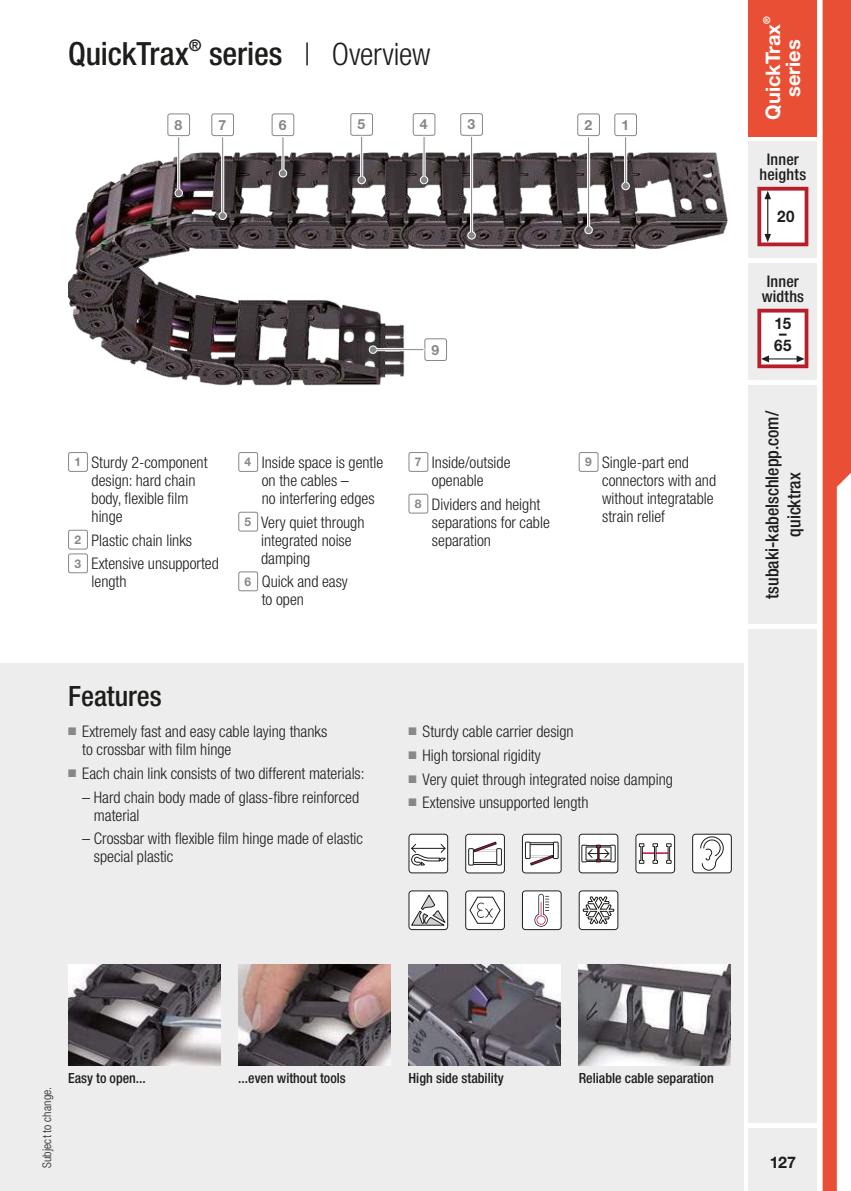
<style>
.page{position:relative;width:851px;height:1191px;background:#fff}
.page>*{position:absolute;margin:0;border:0;box-sizing:border-box;transform-origin:0 0}
.t1{font:500 condensed 32px "Helvetica Neue LT Std";letter-spacing:-.005em;color:#1d1d1b}
.t2{font:500 condensed 28px "Helvetica Neue LT Std";color:#1d1d1b}
.t3{font:700 20px "Helvetica Neue LT Std";color:#fff}
.t4{font:500 condensed 18px/22px "Helvetica Neue LT Std";color:#1d1d1b;text-align:center}
.t5{font:300 condensed 16px/18px "Helvetica Neue LT Std";color:#1d1d1b}
.t6{font:500 condensed 16px/15px "Helvetica Neue LT Std";letter-spacing:.01em;color:#1d1d1b;text-align:center}
.t7{font:700 16px/12px "Helvetica Neue LT Std";letter-spacing:.005em;color:#1d1d1b;text-align:center;scale:.95 1}
.t8{font:700 16px "Helvetica Neue LT Std";letter-spacing:.005em;color:#1d1d1b}
.t9{font:500 condensed 14px "Helvetica Neue LT Std";color:#1d1d1b}
.t10{font:700 14px "Helvetica Neue LT Std";color:#878787}
.t11{font:300 condensed 12px "Helvetica Neue LT Std";letter-spacing:.015em;color:#1d1d1b}
.t12{font:700 9.6px "Helvetica Neue LT Std";color:#fff}
.s1{font-weight:300;font-size:31px}
.s2{font-weight:700;font-stretch:normal;font-size:12px;color:#878787}
.s3{color:#878787}
</style>
<div class="page">
<img style="left:68px;top:125px;width:660px;height:261px">
<div style="left:0;top:663px;width:743px;height:528px;background:#ededed"></div>
<svg style="left:408px;top:833px;width:40px;height:40px;background:#d5d5d5"></svg>
<svg style="left:578px;top:833px;width:40px;height:40px;background:#cac8c8"></svg>
<svg style="left:635px;top:833px;width:40px;height:40px;background:#d4d0d1"></svg>
<svg style="left:692px;top:833px;width:39px;height:40px;background:#dcdcdc"></svg>
<svg style="left:408px;top:890px;width:40px;height:40px;background:#cacac9"></svg>
<svg style="left:465px;top:890px;width:40px;height:40px;background:#d7d7d6"></svg>
<svg style="left:522px;top:890px;width:39px;height:40px;background:#e1ddde"></svg>
<svg style="left:578px;top:890px;width:40px;height:40px;background:#c4c4c3"></svg>
<img style="left:68px;top:964px;width:152px;height:101px">
<img style="left:408px;top:964px;width:152px;height:101px">
<img style="left:578px;top:964px;width:152px;height:101px">
<img style="left:238px;top:964px;width:152px;height:101px">
<svg style="left:465px;top:833px;width:40px;height:40px;background:#d1cecf"></svg>
<svg style="left:522px;top:833px;width:39px;height:40px;background:#d3d1d1"></svg>
<div style="left:748px;top:0;width:68px;height:136px;background:#e94f35"></div>
<div style="left:748px;top:1128px;width:68px;height:63px;background:#ededed"></div>
<div style="left:748px;top:142px;width:68px;height:116px;background:#ededed"></div>
<div style="left:748px;top:264px;width:68px;height:116px;background:#ededed"></div>
<div style="left:748px;top:629px;width:68px;height:494px;background:#ededed"></div>
<div style="left:748px;top:386px;width:68px;height:238px;background:#ededed"></div>
<svg style="left:757px;top:187px;width:51px;height:59px;background:#e6c1c3"></svg>
<svg style="left:757px;top:309px;width:51px;height:59px;background:#e6c2c4"></svg>
<svg style="left:822px;top:0;width:28px;height:1191px"></svg>
<div style="left:614px;top:113px;width:23px;height:23px;border:1px solid #878787;border-radius:2px"></div>
<svg style="left:620px;top:136px;width:10px;height:55px"></svg>
<div style="left:577px;top:113px;width:23px;height:23px;border:1px solid #878787;border-radius:2px"></div>
<svg style="left:583px;top:136px;width:10px;height:99px"></svg>
<div style="left:350px;top:113px;width:23px;height:23px;border:1px solid #878787;border-radius:2px"></div>
<svg style="left:357px;top:135px;width:9px;height:50px"></svg>
<div style="left:412px;top:113px;width:23px;height:23px;border:1px solid #878787;border-radius:2px"></div>
<svg style="left:419px;top:135px;width:10px;height:50px"></svg>
<div style="left:460px;top:113px;width:23px;height:23px;border:1px solid #878787;border-radius:2px"></div>
<svg style="left:466px;top:135px;width:10px;height:105px"></svg>
<div style="left:271px;top:113px;width:23px;height:23px;border:1px solid #878787;border-radius:2px"></div>
<svg style="left:278px;top:136px;width:10px;height:42px"></svg>
<div style="left:211px;top:113px;width:23px;height:23px;border:1px solid #878787;border-radius:2px"></div>
<svg style="left:218px;top:136px;width:9px;height:84px"></svg>
<div style="left:167px;top:113px;width:23px;height:23px;border:1px solid #878787;border-radius:2px"></div>
<svg style="left:174px;top:136px;width:9px;height:62px"></svg>
<div style="left:424px;top:338px;width:23px;height:23px;border:1px solid #878787;border-radius:2px"></div>
<svg style="left:368px;top:345px;width:57px;height:9px"></svg>
<div style="left:68px;top:452px;width:20px;height:20px;border:1px solid #878787;border-radius:2px"></div>
<div style="left:68px;top:530px;width:20px;height:19px;border:1px solid #878787;border-radius:2px"></div>
<div style="left:68px;top:553px;width:20px;height:20px;border:1px solid #878787;border-radius:2px"></div>
<div style="left:238px;top:452px;width:20px;height:20px;border:1px solid #878787;border-radius:2px"></div>
<div style="left:238px;top:512px;width:20px;height:19px;border:1px solid #878787;border-radius:2px"></div>
<div style="left:238px;top:571px;width:20px;height:20px;border:1px solid #878787;border-radius:2px"></div>
<div style="left:408px;top:452px;width:20px;height:20px;border:1px solid #878787;border-radius:2px"></div>
<div style="left:408px;top:494px;width:20px;height:19px;border:1px solid #878787;border-radius:2px"></div>
<div style="left:578px;top:452px;width:20px;height:20px;border:1px solid #878787;border-radius:2px"></div>
<h1 class="t1" style="left:68px;top:35px;width:364px">QuickTrax<sup>®</sup> series <span class="s1">| Overview</span></h1>
<p class="t10" style="left:174px;top:116px;width:9px">8</p>
<p class="t10" style="left:218px;top:116px;width:9px">7</p>
<p class="t10" style="left:279px;top:116px;width:9px">6</p>
<p class="t10" style="left:357px;top:116px;width:9px">5</p>
<p class="t10" style="left:420px;top:116px;width:9px">4</p>
<p class="t10" style="left:467px;top:116px;width:9px">3</p>
<p class="t10" style="left:584px;top:116px;width:9px">2</p>
<p class="t10" style="left:621px;top:116px;width:9px">1</p>
<p class="t10" style="left:431px;top:341px;width:9px">9</p>
<p class="t5" style="left:92px;top:453px;width:117px;text-indent:-17px"><span class="s2">1</span> Sturdy 2-component design: hard chain body, flexible film hinge</p>
<p class="t5" style="left:74px;top:528px;width:146px;line-height:23.6px"><span class="s2">2</span> Plastic chain links<br><span class="s2">3</span> Extensive unsupported</p>
<p class="t5" style="left:92px;top:572px;width:36px">length</p>
<p class="t5" style="left:262px;top:453px;width:123px;text-indent:-17px"><span class="s2">4</span> Inside space is gentle on the cables –<br>no interfering edges</p>
<p class="t5" style="left:261px;top:513px;width:105px;text-indent:-17px"><span class="s2">5</span> Very quiet through integrated noise damping</p>
<p class="t5" style="left:262px;top:572px;width:88px;text-indent:-17px"><span class="s2">6</span> Quick and easy to open</p>
<p class="t5" style="left:432px;top:453px;width:80px;text-indent:-17px"><span class="s2">7</span> Inside/outside openable</p>
<p class="t5" style="left:432px;top:495px;width:119px;text-indent:-17px"><span class="s2">8</span> Dividers and height separations for cable separation</p>
<p class="t5" style="left:602px;top:453px;width:115px;text-indent:-17px"><span class="s2">9</span> Single-part end connectors with and without integratable strain relief</p>
<h2 class="t2" style="left:68px;top:679px;width:95px">Features</h2>
<p class="t5" style="left:82px;top:722px;width:246px;text-indent:-14px"><span class="s3">■</span> Extremely fast and easy cable laying thanks to crossbar with film hinge</p>
<p class="t5" style="left:68px;top:764px;width:298px"><span class="s3">■</span> Each chain link consists of two different materials:</p>
<p class="t5" style="left:94px;top:788px;width:267px;text-indent:-12px">– Hard chain body made of glass-fibre reinforced material</p>
<p class="t5" style="left:94px;top:829px;width:270px;text-indent:-12px">– Crossbar with flexible film hinge made of elastic special plastic</p>
<p class="t5" style="left:408px;top:722px;width:167px"><span class="s3">■</span> Sturdy cable carrier design</p>
<p class="t5" style="left:408px;top:746px;width:134px"><span class="s3">■</span> High torsional rigidity</p>
<p class="t5" style="left:408px;top:770px;width:266px"><span class="s3">■</span> Very quiet through integrated noise damping</p>
<p class="t5" style="left:408px;top:793px;width:181px"><span class="s3">■</span> Extensive unsupported length</p>
<p class="t12" style="left:760px;top:24px;width:9px;rotate:-90deg">®</p>
<p class="t3" style="left:760px;top:120px;width:97px;rotate:-90deg">QuickTrax</p>
<p class="t3" style="left:780px;top:97px;width:59px;rotate:-90deg">series</p>
<p class="t6" style="left:759px;top:151px;width:48px">Inner heights</p>
<p class="t7" style="left:776px;top:210px;width:20px">20</p>
<p class="t6" style="left:761px;top:273px;width:44px">Inner widths</p>
<p class="t7" style="left:774px;top:317px;width:19px">15</p>
<p class="t7" style="left:774px;top:327px;width:20px">–<br>65</p>
<p class="t4" style="left:760px;top:598px;width:189px;rotate:-90deg">tsubaki-kabelschlepp.com/ quicktrax</p>
<p class="t11" style="left:40px;top:1168px;width:83px;rotate:-90deg">Subject to change.</p>
<p class="t9" style="left:68px;top:1070px;width:79px">Easy to open...</p>
<p class="t9" style="left:238px;top:1070px;width:109px">...even without tools</p>
<p class="t9" style="left:408px;top:1070px;width:97px">High side stability</p>
<p class="t9" style="left:578px;top:1070px;width:137px">Reliable cable separation</p>
<p class="t8" style="left:769px;top:1152px;width:28px">127</p>
</div>
